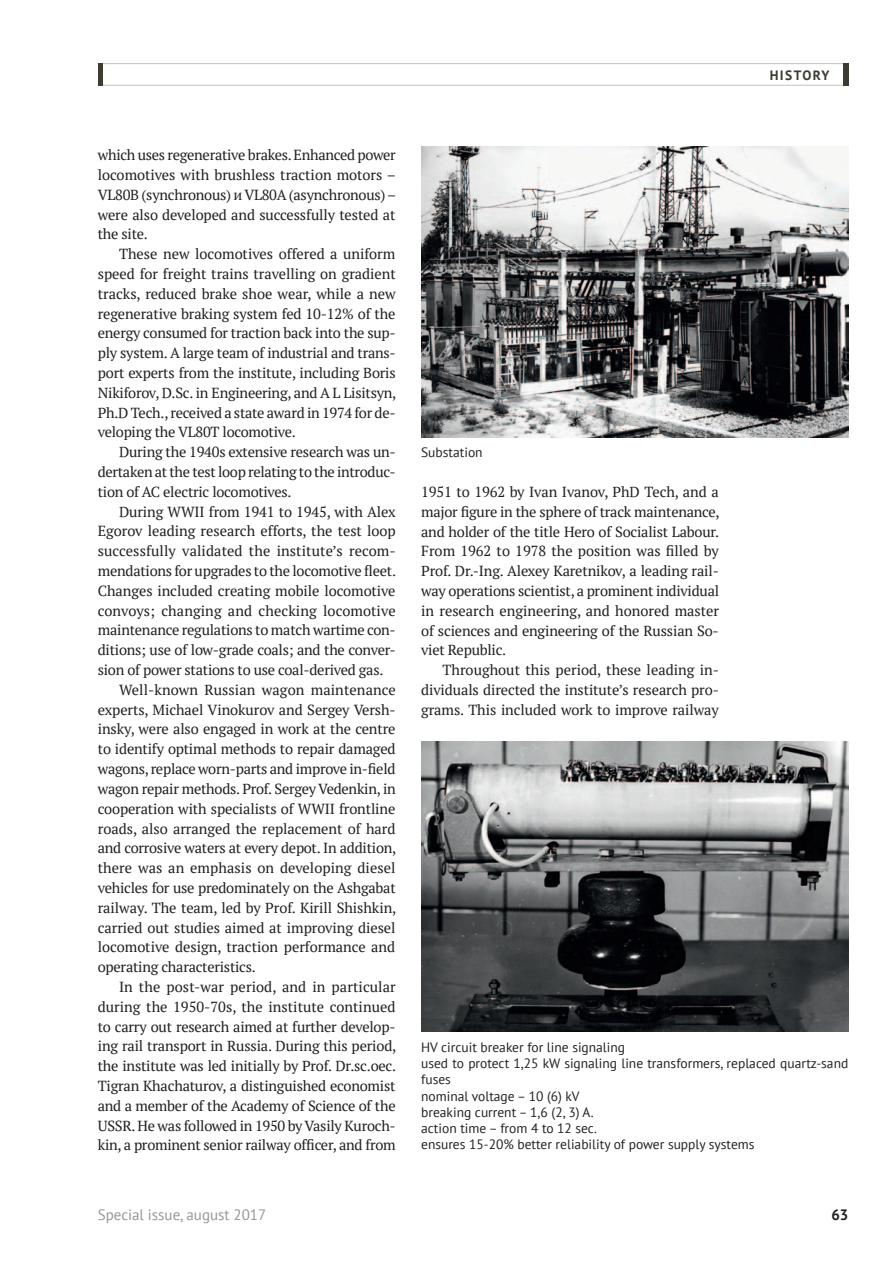
<style>
.page{position:relative;width:893px;height:1263px;background:#fff}
.page>*{position:absolute;margin:0;border:0;box-sizing:border-box;transform-origin:0 0}
.t1{font:15px "PT Sans";color:#939598}
.t2{font:700 15px "PT Sans";color:#231f20}
.t3{font:14.55px "PT Serif";letter-spacing:-.015em;color:#231f20}
.t4{font:14.55px "PT Serif";letter-spacing:.005em;color:#231f20}
.t5{font:13.5px/16.2px "PT Sans";color:#231f20}
.t6{font:700 13.5px "PT Sans";letter-spacing:.105em;color:#3e3c32}
</style>
<div class="page">
<hr style="left:98px;top:85px;width:750px;height:1px;background:#c3c3bc">
<hr style="left:98px;top:63px;width:750px;height:1px;background:#c3c3bc">
<div style="left:98px;top:63px;width:5px;height:23px;background:#3e3c32"></div>
<div style="left:843px;top:63px;width:5px;height:23px;background:#3e3c32"></div>
<img style="left:421px;top:147px;width:427px;height:290px">
<img style="left:421px;top:741px;width:427px;height:290px">
<p class="t6" style="left:770px;top:66px;width:61px">HISTORY</p>
<p class="t3" style="left:98px;top:146px;width:300px">which uses regenerative brakes. Enhanced power</p>
<p class="t3" style="left:98px;top:165px;width:300px">locomotives with brushless traction motors –</p>
<p class="t3" style="left:98px;top:185px;width:300px">VL80В (synchronous) и VL80А (asynchronous) –</p>
<p class="t3" style="left:98px;top:205px;width:299px">were also developed and successfully tested at</p>
<p class="t3" style="left:98px;top:225px;width:52px">the site.</p>
<p class="t3" style="left:119px;top:245px;width:278px">These new locomotives offered a uniform</p>
<p class="t3" style="left:98px;top:264px;width:300px">speed for freight trains travelling on gradient</p>
<p class="t3" style="left:98px;top:284px;width:299px">tracks, reduced brake shoe wear, while a new</p>
<p class="t3" style="left:98px;top:304px;width:299px">regenerative braking system fed 10-12% of the</p>
<p class="t3" style="left:98px;top:324px;width:299px">energy consumed for traction back into the sup-</p>
<p class="t3" style="left:98px;top:344px;width:299px">ply system. A large team of industrial and trans-</p>
<p class="t3" style="left:98px;top:363px;width:299px">port experts from the institute, including Boris</p>
<p class="t3" style="left:98px;top:383px;width:300px">Nikiforov, D.Sc. in Engineering, and A L Lisitsyn,</p>
<p class="t3" style="left:98px;top:403px;width:299px">Ph.D Tech., received a state award in 1974 for de-</p>
<p class="t3" style="left:98px;top:423px;width:199px">veloping the VL80Т locomotive.</p>
<p class="t3" style="left:119px;top:443px;width:278px">During the 1940s extensive research was un-</p>
<p class="t3" style="left:98px;top:462px;width:299px">dertaken at the test loop relating to the introduc-</p>
<p class="t3" style="left:98px;top:482px;width:195px">tion of AC electric locomotives.</p>
<p class="t3" style="left:119px;top:502px;width:278px">During WWII from 1941 to 1945, with Alex</p>
<p class="t3" style="left:98px;top:522px;width:299px">Egorov leading research efforts, the test loop</p>
<p class="t4" style="left:98px;top:542px;width:299px">successfully validated the institute’s recom-</p>
<p class="t3" style="left:98px;top:561px;width:300px">mendations for upgrades to the locomotive fleet.</p>
<p class="t3" style="left:98px;top:581px;width:299px">Changes included creating mobile locomotive</p>
<p class="t4" style="left:98px;top:601px;width:299px">convoys; changing and checking locomotive</p>
<p class="t3" style="left:98px;top:621px;width:299px">maintenance regulations to match wartime con-</p>
<p class="t3" style="left:98px;top:641px;width:299px">ditions; use of low-grade coals; and the conver-</p>
<p class="t3" style="left:98px;top:660px;width:287px">sion of power stations to use coal-derived gas.</p>
<p class="t4" style="left:119px;top:680px;width:278px">Well-known Russian wagon maintenance</p>
<p class="t3" style="left:98px;top:700px;width:299px">experts, Michael Vinokurov and Sergey Versh-</p>
<p class="t3" style="left:98px;top:720px;width:299px">insky, were also engaged in work at the centre</p>
<p class="t3" style="left:98px;top:740px;width:299px">to identify optimal methods to repair damaged</p>
<p class="t3" style="left:98px;top:759px;width:299px">wagons, replace worn-parts and improve in-field</p>
<p class="t3" style="left:98px;top:779px;width:299px">wagon repair methods. Prof. Sergey Vedenkin, in</p>
<p class="t3" style="left:98px;top:799px;width:299px">cooperation with specialists of WWII frontline</p>
<p class="t3" style="left:98px;top:819px;width:299px">roads, also arranged the replacement of hard</p>
<p class="t3" style="left:98px;top:839px;width:300px">and corrosive waters at every depot. In addition,</p>
<p class="t4" style="left:98px;top:858px;width:299px">there was an emphasis on developing diesel</p>
<p class="t3" style="left:98px;top:878px;width:299px">vehicles for use predominately on the Ashgabat</p>
<p class="t3" style="left:98px;top:898px;width:300px">railway. The team, led by Prof. Kirill Shishkin,</p>
<p class="t3" style="left:98px;top:918px;width:299px">carried out studies aimed at improving diesel</p>
<p class="t3" style="left:98px;top:938px;width:299px">locomotive design, traction performance and</p>
<p class="t3" style="left:98px;top:957px;width:160px">operating characteristics.</p>
<p class="t4" style="left:119px;top:977px;width:278px">In the post-war period, and in particular</p>
<p class="t3" style="left:98px;top:997px;width:299px">during the 1950-70s, the institute continued</p>
<p class="t3" style="left:98px;top:1017px;width:299px">to carry out research aimed at further develop-</p>
<p class="t3" style="left:98px;top:1037px;width:300px">ing rail transport in Russia. During this period,</p>
<p class="t3" style="left:98px;top:1056px;width:300px">the institute was led initially by Prof. Dr.sc.oec.</p>
<p class="t3" style="left:98px;top:1076px;width:299px">Tigran Khachaturov, a distinguished economist</p>
<p class="t3" style="left:98px;top:1096px;width:299px">and a member of the Academy of Science of the</p>
<p class="t3" style="left:98px;top:1116px;width:300px">USSR. He was followed in 1950 by Vasily Kuroch-</p>
<p class="t3" style="left:98px;top:1136px;width:300px">kin, a prominent senior railway officer, and from</p>
<p class="t5" style="left:421px;top:444px;width:63px">Substation</p>
<p class="t3" style="left:421px;top:482px;width:299px">1951 to 1962 by Ivan Ivanov, PhD Tech, and a</p>
<p class="t3" style="left:421px;top:502px;width:300px">major figure in the sphere of track maintenance,</p>
<p class="t3" style="left:421px;top:522px;width:300px">and holder of the title Hero of Socialist Labour.</p>
<p class="t3" style="left:421px;top:542px;width:299px">From 1962 to 1978 the position was filled by</p>
<p class="t3" style="left:421px;top:561px;width:299px">Prof. Dr.-Ing. Alexey Karetnikov, a leading rail-</p>
<p class="t3" style="left:421px;top:581px;width:299px">way operations scientist, a prominent individual</p>
<p class="t3" style="left:421px;top:601px;width:300px">in research engineering, and honored master</p>
<p class="t3" style="left:421px;top:621px;width:299px">of sciences and engineering of the Russian So-</p>
<p class="t3" style="left:421px;top:641px;width:87px">viet Republic.</p>
<p class="t3" style="left:442px;top:660px;width:278px">Throughout this period, these leading in-</p>
<p class="t3" style="left:421px;top:680px;width:299px">dividuals directed the institute’s research pro-</p>
<p class="t3" style="left:421px;top:700px;width:299px">grams. This included work to improve railway</p>
<p class="t5" style="left:421px;top:1039px;width:429px">HV circuit breaker for line signaling<br>used to protect 1,25 kW signaling line transformers, replaced quartz-sand fuses<br>nominal voltage – 10 (6) kV<br>breaking current – 1,6 (2, 3) А.<br>action time – from 4 to 12 sec.<br>ensures 15-20% better reliability of power supply systems</p>
<p class="t1" style="left:98px;top:1205px;width:170px">Special issue, august 2017</p>
<p class="t2" style="left:831px;top:1205px;width:19px">63</p>
</div>
